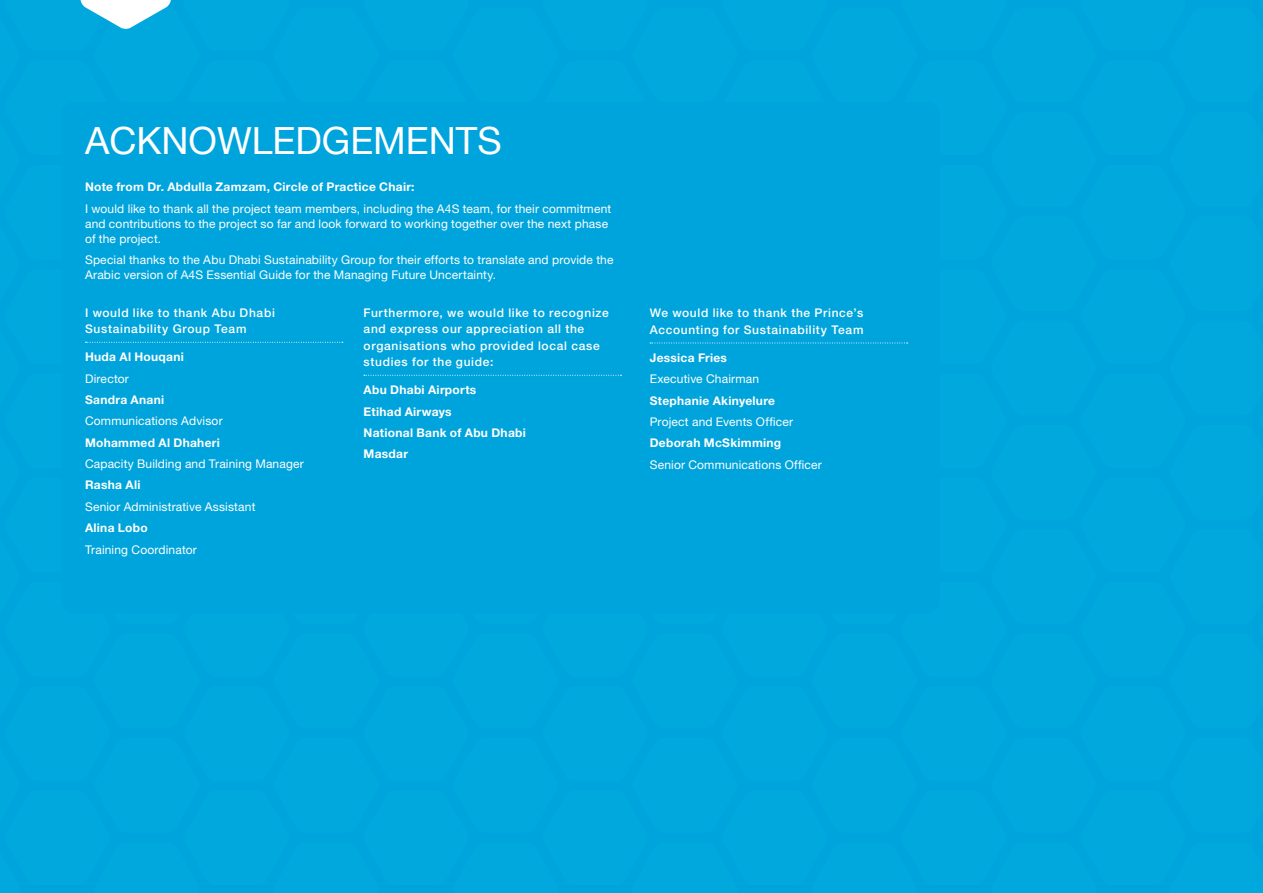
<style>
.page{position:relative;width:1263px;height:893px;background:#00a4dc}
.page>*{position:absolute;margin:0;border:0;box-sizing:border-box;transform-origin:0 0}
.t1{font:37.5px "Helvetica Neue";color:#fff}
.body{font:12px/15px "Helvetica Neue LT Std";letter-spacing:.015em;color:#fff}
.body-2{font:700 12px "Helvetica Neue LT Std";letter-spacing:.025em;color:#fff}
.sub_head_reverse{font:500 12px/16.5px "Helvetica Neue LT Std";letter-spacing:.055em;color:#fff}
.sub_head_reverse-2{font:500 12px/16.5px "Helvetica Neue";letter-spacing:.055em;color:#fff}
</style>
<div class="page">
<p class="t1" style="left:85px;top:114px;width:418px">ACKNOWLEDGEMENTS</p>
<p class="body-2" style="left:85px;top:180px;width:331px">Note from Dr. Abdulla Zamzam, Circle of Practice Chair:</p>
<p class="body" style="left:85px;top:201px;width:528px">I would like to thank all the project team members, including the A4S team, for their commitment and contributions to the project so far and look forward to working together over the next phase of the project.</p>
<p class="body" style="left:85px;top:252px;width:530px">Special thanks to the Abu Dhabi Sustainability Group for their efforts to translate and provide the<br>Arabic version of A4S Essential Guide for the Managing Future Uncertainty.</p>
<p class="sub_head_reverse-2" style="left:85px;top:304px;width:191px">I would like to thank Abu Dhabi<br>Sustainability Group Team</p>
<p class="body-2" style="left:85px;top:349px;width:100px">Huda Al Houqani</p>
<p class="body" style="left:85px;top:371px;width:45px">Director</p>
<p class="body-2" style="left:85px;top:392px;width:81px">Sandra Anani</p>
<p class="body" style="left:85px;top:413px;width:139px">Communications Advisor</p>
<p class="body-2" style="left:85px;top:435px;width:136px">Mohammed Al Dhaheri</p>
<p class="body" style="left:85px;top:456px;width:220px">Capacity Building and Training Manager</p>
<p class="body-2" style="left:85px;top:478px;width:57px">Rasha Ali</p>
<p class="body" style="left:85px;top:499px;width:172px">Senior Administrative Assistant</p>
<p class="body-2" style="left:85px;top:520px;width:64px">Alina Lobo</p>
<p class="body" style="left:85px;top:542px;width:113px">Training Coordinator</p>
<p class="sub_head_reverse" style="left:364px;top:304px;width:247px">Furthermore, we would like to recognize and express our appreciation all the organisations who provided local case studies for the guide:</p>
<p class="body-2" style="left:364px;top:382px;width:114px">Abu Dhabi Airports</p>
<p class="body-2" style="left:364px;top:404px;width:90px">Etihad Airways</p>
<p class="body-2" style="left:364px;top:425px;width:164px">National Bank of Abu Dhabi</p>
<p class="body-2" style="left:364px;top:447px;width:46px">Masdar</p>
<p class="sub_head_reverse" style="left:650px;top:304px;width:215px;line-height:17.2px">We would like to thank the Prince’s<br>Accounting for Sustainability Team</p>
<p class="body-2" style="left:650px;top:350px;width:79px">Jessica Fries</p>
<p class="body" style="left:650px;top:371px;width:111px">Executive Chairman</p>
<p class="body-2" style="left:650px;top:393px;width:127px">Stephanie Akinyelure</p>
<p class="body" style="left:650px;top:414px;width:145px">Project and Events Officer</p>
<p class="body-2" style="left:650px;top:436px;width:133px">Deborah McSkimming</p>
<p class="body" style="left:650px;top:457px;width:174px">Senior Communications Officer</p>
</div>
